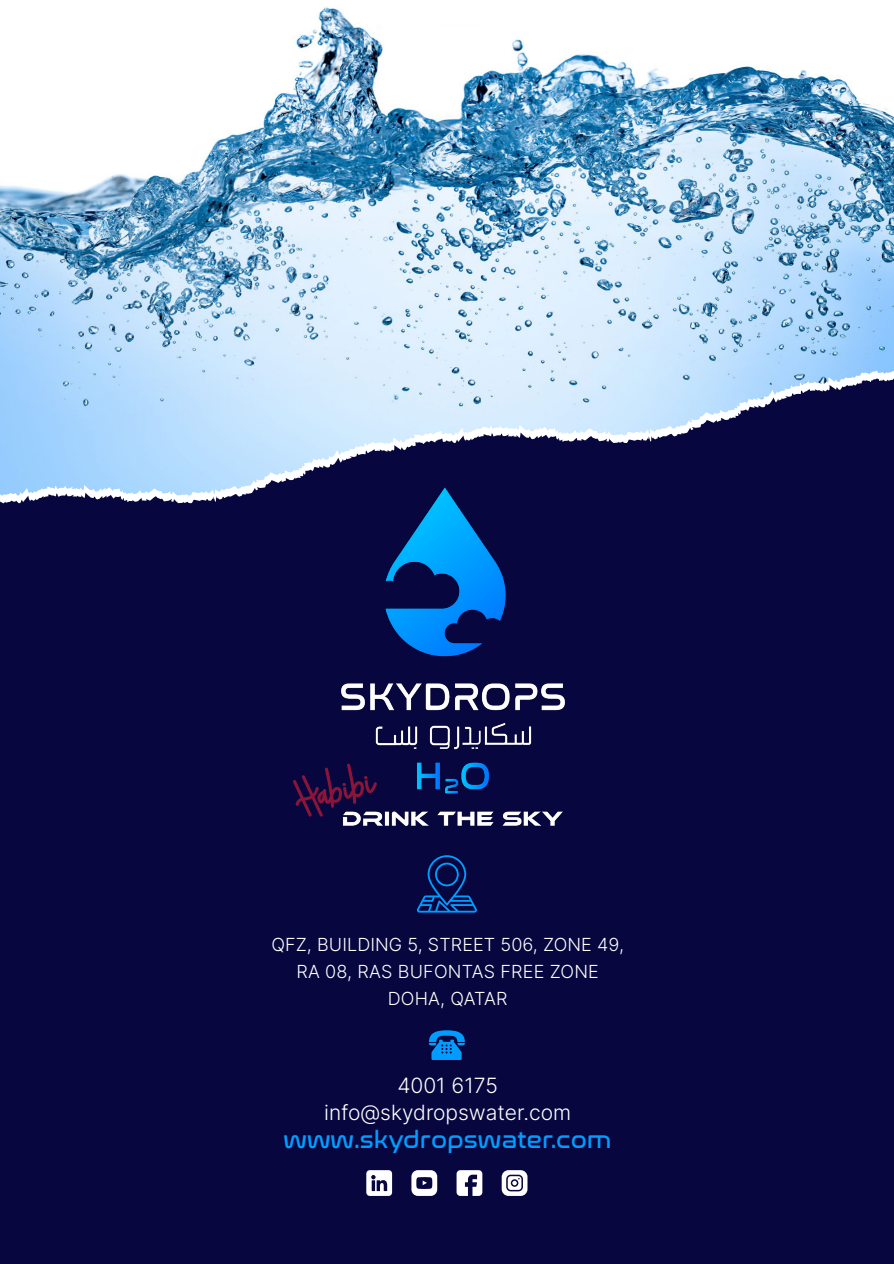
<style>
.page{position:relative;width:894px;height:1264px;background:#fff}
.page>*{position:absolute;margin:0;border:0;box-sizing:border-box;transform-origin:0 0}
.t1{font:24px "Nasalization Rg";color:#009dff}
.t2{font:300 21px/26.5px "Inter";color:#fff;text-align:center}
.t3{font:300 18px/27px "Inter";letter-spacing:.005em;color:#fff;text-align:center}
</style>
<div class="page">
<div style="left:0;top:449px;width:893px;height:814px;background:#07063f"></div>
<img style="left:0;top:7px;width:893px;height:301px">
<svg style="left:0;top:316px;width:893px;height:501px"></svg>
<svg style="left:417px;top:855px;width:60px;height:57px"></svg>
<img style="left:316px;top:474px;width:273px;height:352px">
<svg style="left:428px;top:1030px;width:36px;height:29px"></svg>
<svg style="left:366px;top:1170px;width:26px;height:25px"></svg>
<svg style="left:411px;top:1170px;width:26px;height:25px"></svg>
<svg style="left:456px;top:1170px;width:26px;height:25px"></svg>
<svg style="left:501px;top:1170px;width:26px;height:25px"></svg>
<svg style="left:292px;top:763px;width:85px;height:53px"></svg>
<p class="t3" style="left:271px;top:930px;width:354px">QFZ, BUILDING 5, STREET 506, ZONE 49,<br>RA 08, RAS BUFONTAS FREE ZONE<br>DOHA, QATAR</p>
<p class="t2" style="left:324px;top:1072px;width:248px">4001 6175 info@skydropswater.com</p>
<h1 class="t1" style="left:283px;top:1130px;width:329px">www.skydropswater.com</h1>
</div>
